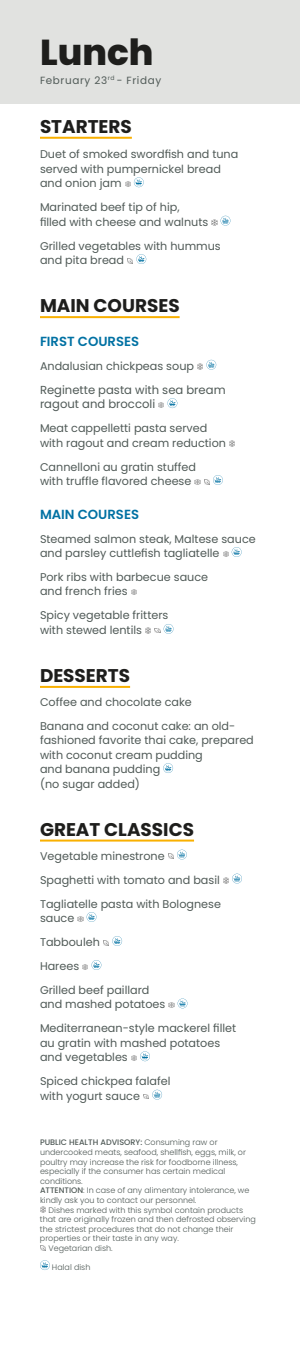
<style>
.page{position:relative;width:300px;height:1347px;background:#fff}
.page>*{position:absolute;margin:0;border:0;box-sizing:border-box;transform-origin:0 0}
.t1{font:800 36px "Poppins";color:#1e1e1c}
.t2{font:700 18.4px "Poppins";color:#1e1e1c}
.t3{font:600 13.2px "Poppins";color:#0071a3}
.t4{font:11.6px/14.4px "Poppins";color:#505a57}
.t5{font:11.2px/14.4px "Poppins";color:#505a57}
.t6{font:10.4px "Poppins";letter-spacing:.06em;color:#505a57}
.t7{font:300 8px/9.6px "Poppins";color:#505a57}
.s1{font-weight:500}
</style>
<div class="page">
<div style="left:0;top:0;width:300px;height:104px;background:#e1e2e0"></div>
<hr style="left:40px;top:137px;width:92px;height:2px;background:#f9b000">
<hr style="left:40px;top:316px;width:140px;height:2px;background:#f9b000">
<hr style="left:40px;top:686px;width:90px;height:2px;background:#f9b000">
<hr style="left:40px;top:839px;width:154px;height:2px;background:#f9b000">
<svg style="left:125px;top:177px;width:19px;height:10px"></svg>
<svg style="left:212px;top:216px;width:18px;height:9px"></svg>
<svg style="left:128px;top:254px;width:18px;height:10px"></svg>
<svg style="left:198px;top:360px;width:18px;height:9px"></svg>
<svg style="left:159px;top:398px;width:18px;height:10px"></svg>
<svg style="left:230px;top:440px;width:5px;height:6px"></svg>
<svg style="left:195px;top:475px;width:28px;height:10px"></svg>
<svg style="left:223px;top:547px;width:19px;height:10px"></svg>
<svg style="left:131px;top:589px;width:5px;height:6px"></svg>
<svg style="left:146px;top:624px;width:27px;height:9px"></svg>
<svg style="left:163px;top:763px;width:10px;height:10px"></svg>
<svg style="left:168px;top:849px;width:19px;height:10px"></svg>
<svg style="left:223px;top:873px;width:19px;height:10px"></svg>
<svg style="left:78px;top:912px;width:18px;height:9px"></svg>
<svg style="left:104px;top:936px;width:18px;height:9px"></svg>
<svg style="left:83px;top:960px;width:18px;height:9px"></svg>
<svg style="left:169px;top:998px;width:18px;height:10px"></svg>
<svg style="left:131px;top:1051px;width:19px;height:10px"></svg>
<svg style="left:144px;top:1089px;width:18px;height:10px"></svg>
<svg style="left:41px;top:1206px;width:5px;height:5px"></svg>
<svg style="left:41px;top:1245px;width:5px;height:5px"></svg>
<svg style="left:40px;top:1260px;width:10px;height:9px"></svg>
<h1 class="t1" style="left:40px;top:32px;width:115px">Lunch</h1>
<p class="t6" style="left:40px;top:74px;width:123px">February 23<sup>rd</sup> - Friday</p>
<h2 class="t2" style="left:40px;top:116px;width:93px">STARTERS</h2>
<p class="t5" style="left:40px;top:147px;width:200px">Duet of smoked swordfish and tuna served with pumpernickel bread and onion jam</p>
<p class="t5" style="left:40px;top:200px;width:170px">Marinated beef tip of hip, filled with cheese and walnuts</p>
<p class="t5" style="left:40px;top:239px;width:182px">Grilled vegetables with hummus and pita bread</p>
<h2 class="t2" style="left:40px;top:295px;width:141px">MAIN COURSES</h2>
<p class="t3" style="left:40px;top:334px;width:101px">FIRST COURSES</p>
<p class="t5" style="left:40px;top:359px;width:156px">Andalusian chickpeas soup</p>
<p class="t4" style="left:40px;top:382px;width:187px">Reginette pasta with sea bream ragout and broccoli</p>
<p class="t5" style="left:40px;top:421px;width:188px">Meat cappelletti pasta served with ragout and cream reduction</p>
<p class="t5" style="left:40px;top:459px;width:158px">Cannelloni au gratin stuffed with truffle flavored cheese</p>
<p class="t3" style="left:40px;top:507px;width:101px">MAIN COURSES</p>
<p class="t5" style="left:40px;top:531px;width:217px">Steamed salmon steak, Maltese sauce and parsley cuttlefish tagliatelle</p>
<p class="t5" style="left:40px;top:570px;width:170px">Pork ribs with barbecue sauce and french fries</p>
<p class="t5" style="left:40px;top:608px;width:130px">Spicy vegetable fritters with stewed lentils</p>
<h2 class="t2" style="left:40px;top:664px;width:92px">DESSERTS</h2>
<p class="t5" style="left:40px;top:690px;width:197px;line-height:24px">Coffee and chocolate cake<br>Banana and coconut cake: an old-</p>
<p class="t5" style="left:40px;top:733px;width:215px">fashioned favorite thai cake, prepared with coconut cream pudding<br>and banana pudding<br>(no sugar added)</p>
<h2 class="t2" style="left:40px;top:818px;width:156px">GREAT CLASSICS</h2>
<p class="t5" style="left:40px;top:843px;width:182px;line-height:24px">Vegetable minestrone<br>Spaghetti with tomato and basil<br>Tagliatelle pasta with Bolognese</p>
<p class="t5" style="left:40px;top:906px;width:111px;line-height:24px">sauce<br>Tabbouleh<br>Harees<br>Grilled beef paillard</p>
<p class="t5" style="left:40px;top:992px;width:198px;line-height:24px">and mashed potatoes<br>Mediterranean-style mackerel fillet</p>
<p class="t5" style="left:40px;top:1035px;width:182px">au gratin with mashed potatoes and vegetables</p>
<p class="t5" style="left:40px;top:1074px;width:132px">Spiced chickpea falafel with yogurt sauce</p>
<p class="t7" style="left:40px;top:1137px;width:211px"><span class="s1">PUBLIC HEALTH ADVISORY:</span> Consuming raw or undercooked meats, seafood, shellfish, eggs, milk, or poultry may increase the risk for foodborne illness, especially if the consumer has certain medical conditions.<br><span class="s1">ATTENTION</span>: In case of any alimentary intolerance, we kindly ask you to contact our personnel.</p>
<p class="t7" style="left:49px;top:1204px;width:196px">Dishes marked with this symbol contain products</p>
<p class="t7" style="left:40px;top:1214px;width:217px">that are originally frozen and then defrosted observing</p>
<p class="t7" style="left:40px;top:1224px;width:195px">the strictest procedures that do not change their</p>
<p class="t7" style="left:40px;top:1233px;width:140px">properties or their taste in any way.</p>
<p class="t7" style="left:49px;top:1243px;width:66px">Vegetarian dish.</p>
<p class="t7" style="left:52px;top:1262px;width:40px">Halal dish</p>
</div>
